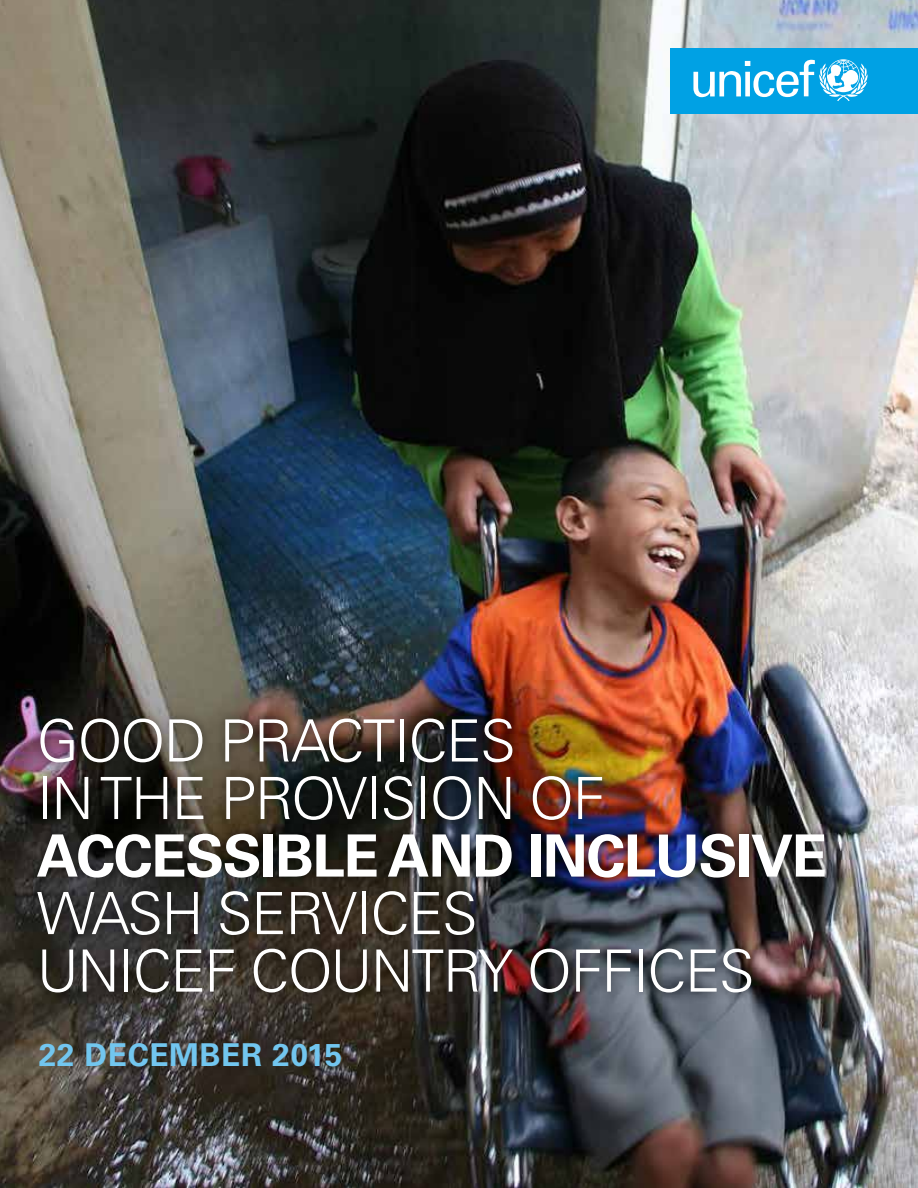
<style>
.page{position:relative;width:918px;height:1188px;background:#fff}
.page>*{position:absolute;margin:0;border:0;box-sizing:border-box;transform-origin:0 0}
.t1{font:300 58.35px/57.6px "Univers LT Std";letter-spacing:-.025em;color:#fff}
.t2{font:700 58.35px "Univers LT Std";letter-spacing:-.025em;color:#fff}
.t3{font:700 31.5px "Univers LT Std";letter-spacing:.02em;color:#72c6ef}
</style>
<div class="page">
<img style="left:0;top:0;width:918px;height:1188px">
<div style="left:28px;top:709px;width:806px;height:293px;background:#000;opacity:.5"></div>
<div style="left:671px;top:48px;width:247px;height:66px;background:#00a1e4"></div>
<svg style="left:693px;top:59px;width:175px;height:42px"></svg>
<p class="t1" style="left:37px;top:712px;width:570px">GOOD PRACTICES<br>IN THE PROVISION OF</p>
<p class="t2" style="left:37px;top:822px;width:792px">ACCESSIBLE AND INCLUSIVE</p>
<p class="t1" style="left:37px;top:885px;width:719px">WASH SERVICES<br>UNICEF COUNTRY OFFICES</p>
<p class="t3" style="left:39px;top:1036px;width:305px">22 DECEMBER 2015</p>
</div>
